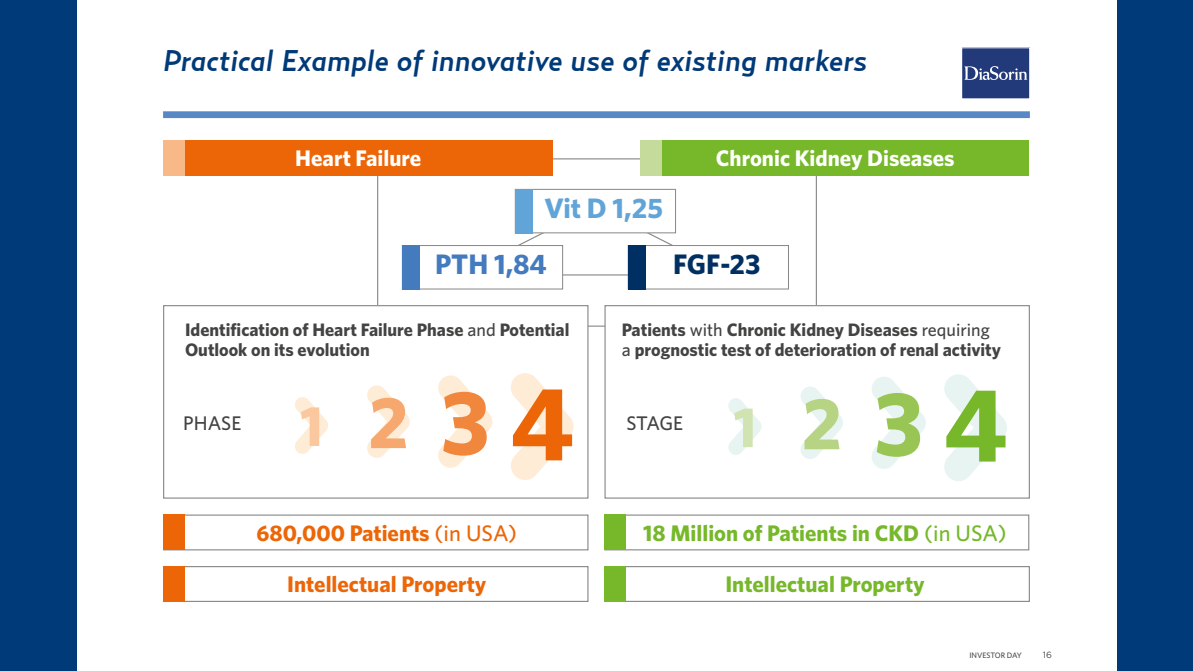
<style>
.page{position:relative;width:1193px;height:671px;background:#fff}
.page>*{position:absolute;margin:0;border:0;box-sizing:border-box;transform-origin:0 0}
.t1{font:700 56.8px "Whitney";color:#fac79f}
.t2{font:700 56.8px "Whitney";color:#d0e3b0}
.t3{font:italic 500 29.8px "Relay";color:#003a78}
.t4{font:700 28.2px "Whitney";color:#61a4d7}
.t5{font:700 28.2px "Whitney";color:#447abe}
.t6{font:700 28.2px "Whitney";color:#003063}
.t7{font:700 22.6px "Whitney";color:#76b82a}
.t8{font:700 22.6px "Whitney";color:#ec6608}
.t9{font:700 22.6px "Whitney";color:#fff}
.t10{font:500 19.7px "Whitney";color:#434342}
.t11{font:700 18px/20.3px "Whitney";color:#434342}
.t12{font:9px "Gotham";color:#4a4a49}
.t13{font:500 7.9px "Whitney";color:#4a4a49}
.s1{font-weight:500}
.s2{font-size:73.3px;color:#f6a86e}
.s3{font-size:91px;color:#f1873d}
.s4{font-size:104.6px;color:#ec6608}
.s5{font-size:73.3px;color:#b6d484}
.s6{font-size:91px;color:#99c555}
.s7{font-size:104.6px;color:#76b82a}
</style>
<div class="page">
<div style="left:0;top:0;width:1192px;height:671px;background:#003a78"></div>
<div style="left:77px;top:0;width:1038px;height:671px;background:#fff"></div>
<div style="left:163px;top:111px;width:866px;height:7px;background:#5787c4"></div>
<div style="left:961px;top:48px;width:68px;height:51px;background:#22397a"></div>
<svg style="left:964px;top:66px;width:63px;height:14px"></svg>
<svg style="left:514px;top:205px;width:162px;height:71px"></svg>
<div style="left:515px;top:189px;width:160px;height:44px;background:#fff"></div>
<div style="left:515px;top:189px;width:161px;height:44px;border:1px solid #878787"></div>
<div style="left:515px;top:189px;width:17px;height:44px;background:#61a4d7"></div>
<div style="left:402px;top:245px;width:160px;height:44px;background:#fff"></div>
<div style="left:402px;top:245px;width:161px;height:44px;border:1px solid #878787"></div>
<div style="left:402px;top:245px;width:17px;height:44px;background:#447abe"></div>
<div style="left:628px;top:245px;width:160px;height:44px;background:#fff"></div>
<div style="left:627px;top:245px;width:161px;height:44px;border:1px solid #878787"></div>
<div style="left:627px;top:245px;width:18px;height:44px;background:#003063"></div>
<div style="left:604px;top:305px;width:425px;height:193px;border:1px solid #878787"></div>
<div style="left:163px;top:305px;width:425px;height:193px;border:1px solid #878787"></div>
<div style="left:164px;top:141px;width:388px;height:35px;background:#ec6608"></div>
<div style="left:163px;top:141px;width:22px;height:35px;background:#f8b887"></div>
<div style="left:641px;top:140px;width:388px;height:35px;background:#76b82a"></div>
<div style="left:639px;top:140px;width:22px;height:35px;background:#c4db9b"></div>
<div style="left:163px;top:514px;width:425px;height:36px;border:1px solid #878787"></div>
<div style="left:163px;top:514px;width:22px;height:36px;background:#ec6608"></div>
<div style="left:163px;top:566px;width:425px;height:36px;border:1px solid #878787"></div>
<div style="left:163px;top:566px;width:22px;height:36px;background:#ec6608"></div>
<div style="left:604px;top:514px;width:425px;height:36px;border:1px solid #878787"></div>
<div style="left:604px;top:514px;width:22px;height:36px;background:#76b82a"></div>
<div style="left:604px;top:566px;width:425px;height:36px;border:1px solid #878787"></div>
<div style="left:604px;top:566px;width:22px;height:36px;background:#76b82a"></div>
<svg style="left:295px;top:397px;width:33px;height:57px"></svg>
<svg style="left:728px;top:398px;width:34px;height:57px"></svg>
<svg style="left:367px;top:385px;width:43px;height:73px"></svg>
<svg style="left:801px;top:386px;width:42px;height:73px"></svg>
<svg style="left:438px;top:375px;width:55px;height:93px"></svg>
<svg style="left:872px;top:377px;width:54px;height:92px"></svg>
<svg style="left:511px;top:373px;width:63px;height:107px"></svg>
<svg style="left:944px;top:374px;width:63px;height:107px"></svg>
<h2 class="t3" style="left:163px;top:43px;width:705px">Practical Example of innovative use of existing markers</h2>
<p class="t9" style="left:295px;top:145px;width:127px">heart Failure</p>
<p class="t9" style="left:716px;top:145px;width:240px">chronic Kidney Diseases</p>
<h3 class="t4" style="left:544px;top:191px;width:120px">vit D 1,25</h3>
<h3 class="t5" style="left:435px;top:247px;width:113px">Pth 1,84</h3>
<h3 class="t6" style="left:673px;top:247px;width:89px">FgF-23</h3>
<p class="t11" style="left:185px;top:319px;width:386px">identification of heart Failure Phase <span class="s1">AND</span> Potential outlook on its evolution</p>
<p class="t11" style="left:621px;top:319px;width:380px">Patients <span class="s1">WITH</span> chronic Kidney Diseases <span class="s1">REQUIRING<br>A</span> prognostic test of deterioration of renal activity</p>
<h1 class="t1" style="left:300px;top:392px;width:275px">1 <span class="s2">2</span><span class="s3">3</span><span class="s4">4</span></h1>
<h1 class="t2" style="left:733px;top:393px;width:275px">1 <span class="s5">2</span><span class="s6">3</span><span class="s7">4</span></h1>
<p class="t10" style="left:183px;top:411px;width:60px">PHASE</p>
<p class="t10" style="left:626px;top:411px;width:58px">STAGE</p>
<p class="t8" style="left:256px;top:519px;width:262px">680,000 Patients <span class="s1">(IN USA)</span></p>
<p class="t8" style="left:287px;top:570px;width:201px">intellectual Property</p>
<p class="t7" style="left:643px;top:519px;width:365px">18 million of Patients in cKD <span class="s1">(IN USA)</span></p>
<p class="t7" style="left:725px;top:570px;width:201px">intellectual Property</p>
<p class="t13" style="left:969px;top:650px;width:54px">INVESTOR DAY</p>
<p class="t12" style="left:1042px;top:649px;width:11px">16</p>
</div>
